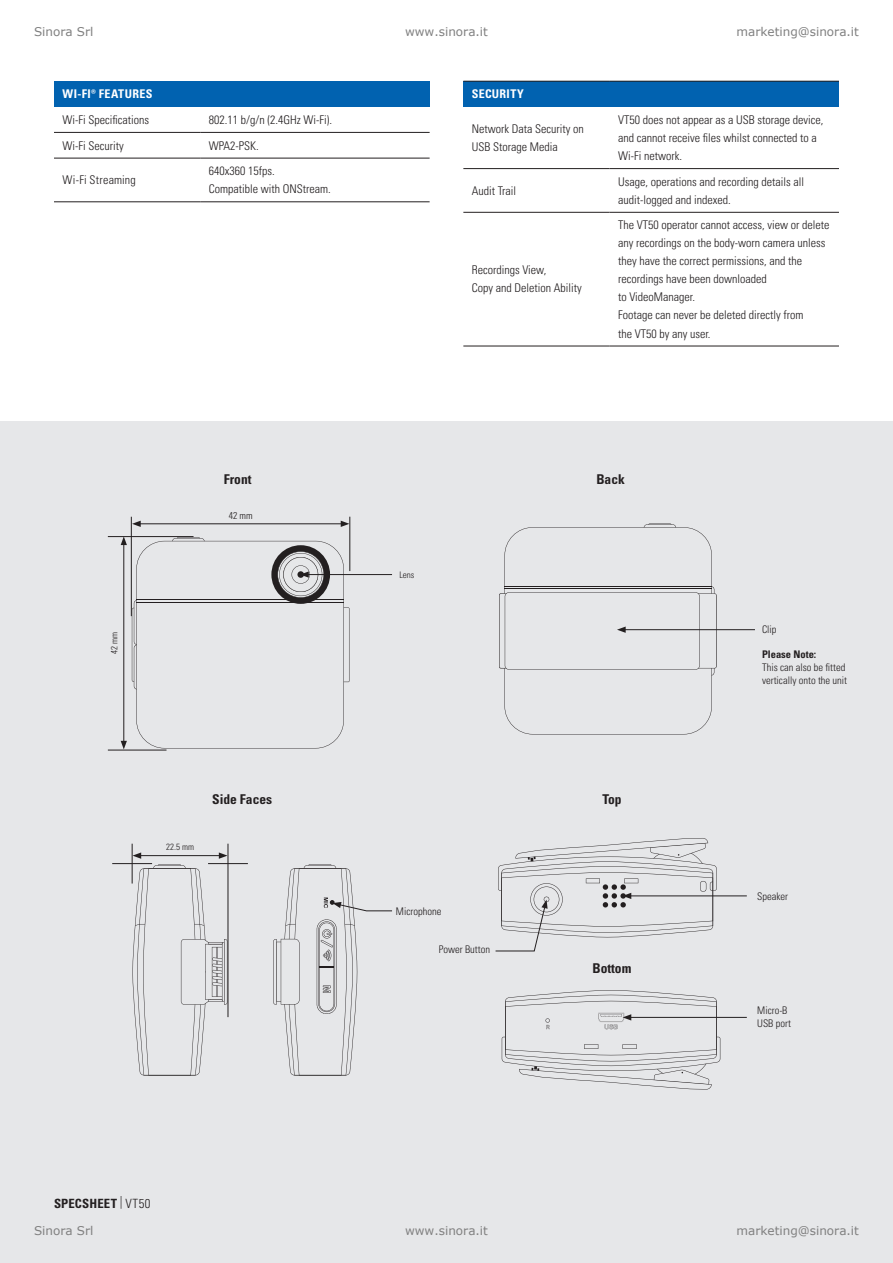
<style>
.page{position:relative;width:893px;height:1263px;background:#fff}
.page>*{position:absolute;margin:0;border:0;box-sizing:border-box;transform-origin:0 0}
.t1{font:700 condensed 13.5px "Univers LT Pro";color:#231f20}
.t2{font:700 condensed 12.75px "Univers LT Pro";letter-spacing:.01em;color:#231f20}
.t3{font:300 condensed 12px/18px "Univers LT Pro";color:#231f20}
.t4{font:12px "Verdana";color:#808080}
.t5{font:700 condensed 12px "Univers LT Pro";letter-spacing:.03em;color:#fff}
.t6{font:300 condensed 12px "Univers LT Pro";letter-spacing:.02em;color:#231f20}
.t7{font:300 condensed 10.5px/12.6px "Univers LT Pro";color:#231f20}
.t8{font:700 condensed 10.5px "Univers LT Pro";color:#231f20}
.t9{font:300 condensed 9.75px "Univers LT Pro";color:#231f20}
.t10{font:300 condensed 9px "Univers LT Pro";color:#231f20}
.s1{font-weight:300}
</style>
<div class="page">
<div style="left:0;top:421px;width:893px;height:842px;background:#e6e7e9"></div>
<hr style="left:138px;top:523px;width:205px;height:1px;background:#231f20">
<svg style="left:132px;top:521px;width:9px;height:6px"></svg>
<svg style="left:341px;top:521px;width:8px;height:6px"></svg>
<hr style="left:108px;top:536px;width:86px;height:1px;background:#231f20">
<hr style="left:131px;top:517px;width:1px;height:99px;background:#231f20">
<hr style="left:349px;top:517px;width:1px;height:54px;background:#231f20">
<hr style="left:108px;top:750px;width:58px;height:1px;background:#231f20">
<hr style="left:623px;top:629px;width:132px;height:1px;background:#231f20">
<svg style="left:499px;top:523px;width:218px;height:211px"></svg>
<svg style="left:273px;top:864px;width:119px;height:211px"></svg>
<svg style="left:133px;top:852px;width:95px;height:223px"></svg>
<hr style="left:112px;top:863px;width:40px;height:1px;background:#231f20">
<hr style="left:132px;top:844px;width:1px;height:39px;background:#231f20">
<hr style="left:208px;top:863px;width:40px;height:1px;background:#231f20">
<hr style="left:228px;top:844px;width:1px;height:173px;background:#231f20">
<hr style="left:306px;top:574px;width:86px;height:1px;background:#231f20">
<svg style="left:121px;top:536px;width:228px;height:213px"></svg>
<hr style="left:629px;top:895px;width:118px;height:1px;background:#231f20">
<svg style="left:495px;top:838px;width:222px;height:114px"></svg>
<hr style="left:629px;top:1017px;width:118px;height:1px;background:#231f20">
<svg style="left:502px;top:990px;width:218px;height:99px"></svg>
<div style="left:54px;top:81px;width:376px;height:26px;background:#0162b0"></div>
<hr style="left:54px;top:132px;width:146px;height:1px;background:#231f20">
<hr style="left:200px;top:132px;width:230px;height:1px;background:#231f20">
<hr style="left:54px;top:158px;width:146px;height:1px;background:#231f20">
<hr style="left:200px;top:158px;width:230px;height:1px;background:#231f20">
<hr style="left:54px;top:202px;width:146px;height:1px;background:#231f20">
<hr style="left:200px;top:202px;width:230px;height:1px;background:#231f20">
<div style="left:463px;top:81px;width:376px;height:26px;background:#0162b0"></div>
<hr style="left:463px;top:168px;width:147px;height:1px;background:#231f20">
<hr style="left:610px;top:168px;width:229px;height:1px;background:#231f20">
<hr style="left:463px;top:212px;width:147px;height:1px;background:#231f20">
<hr style="left:610px;top:212px;width:229px;height:1px;background:#231f20">
<hr style="left:463px;top:346px;width:147px;height:1px;background:#231f20">
<hr style="left:610px;top:346px;width:229px;height:1px;background:#231f20">
<hr style="left:463px;top:81px;width:147px;height:1px;background:#231f20">
<hr style="left:610px;top:81px;width:229px;height:1px;background:#231f20">
<p class="t4" style="left:34px;top:23px;width:61px">Sinora Srl</p>
<p class="t4" style="left:405px;top:23px;width:84px">www.sinora.it</p>
<p class="t4" style="left:736px;top:23px;width:124px">marketing@sinora.it</p>
<p class="t5" style="left:63px;top:87px;width:91px">WI-FI® FEATURES</p>
<p class="t3" style="left:63px;top:110px;width:88px">Wi-Fi Specifications</p>
<p class="t3" style="left:209px;top:110px;width:125px">802.11 b/g/n (2.4GHz Wi-Fi).</p>
<p class="t3" style="left:63px;top:136px;width:63px">Wi-Fi Security</p>
<p class="t3" style="left:209px;top:136px;width:52px">WPA2-PSK.</p>
<p class="t6" style="left:63px;top:172px;width:75px">Wi-Fi Streaming</p>
<p class="t3" style="left:209px;top:161px;width:123px">640x360 15fps.<br>Compatible with ONStream.</p>
<p class="t10" style="left:108px;top:654px;width:23px;rotate:-90deg">42 mm</p>
<p class="t1" style="left:224px;top:471px;width:29px">Front</p>
<p class="t9" style="left:229px;top:509px;width:25px">42 mm</p>
<p class="t10" style="left:166px;top:841px;width:29px">22.5 mm</p>
<p class="t1" style="left:212px;top:791px;width:61px">Side Faces</p>
<p class="t5" style="left:472px;top:87px;width:53px">SECURITY</p>
<p class="t3" style="left:472px;top:119px;width:113px">Network Data Security on<br>USB Storage Media</p>
<p class="t3" style="left:618px;top:110px;width:207px">VT50 does not appear as a USB storage device, and cannot receive files whilst connected to a<br>Wi-Fi network.</p>
<p class="t3" style="left:472px;top:181px;width:46px">Audit Trail</p>
<p class="t3" style="left:618px;top:172px;width:187px">Usage, operations and recording details all audit-logged and indexed.</p>
<p class="t3" style="left:472px;top:261px;width:111px">Recordings View,<br>Copy and Deletion Ability</p>
<p class="t3" style="left:618px;top:216px;width:213px">The VT50 operator cannot access, view or delete any recordings on the body-worn camera unless they have the correct permissions, and the recordings have been downloaded<br>to VideoManager.<br>Footage can never be deleted directly from<br>the VT50 by any user.</p>
<p class="t10" style="left:399px;top:568px;width:16px">Lens</p>
<p class="t7" style="left:396px;top:904px;width:47px">Microphone</p>
<p class="t7" style="left:439px;top:942px;width:53px">Power Button</p>
<p class="t1" style="left:596px;top:471px;width:30px">Back</p>
<p class="t1" style="left:602px;top:791px;width:21px">Top</p>
<p class="t1" style="left:592px;top:960px;width:41px">Bottom</p>
<p class="t7" style="left:762px;top:623px;width:16px">Clip</p>
<p class="t8" style="left:762px;top:648px;width:56px">Please Note:</p>
<p class="t7" style="left:762px;top:660px;width:87px">This can also be fitted vertically onto the unit</p>
<p class="t7" style="left:757px;top:889px;width:32px">Speaker</p>
<p class="t7" style="left:757px;top:1004px;width:35px">Micro-B<br>USB port</p>
<p class="t2" style="left:54px;top:1196px;width:98px">SPECSHEET <span class="s1">| VT50</span></p>
<p class="t4" style="left:34px;top:1223px;width:61px">Sinora Srl</p>
<p class="t4" style="left:405px;top:1223px;width:84px">www.sinora.it</p>
<p class="t4" style="left:736px;top:1223px;width:124px">marketing@sinora.it</p>
</div>
